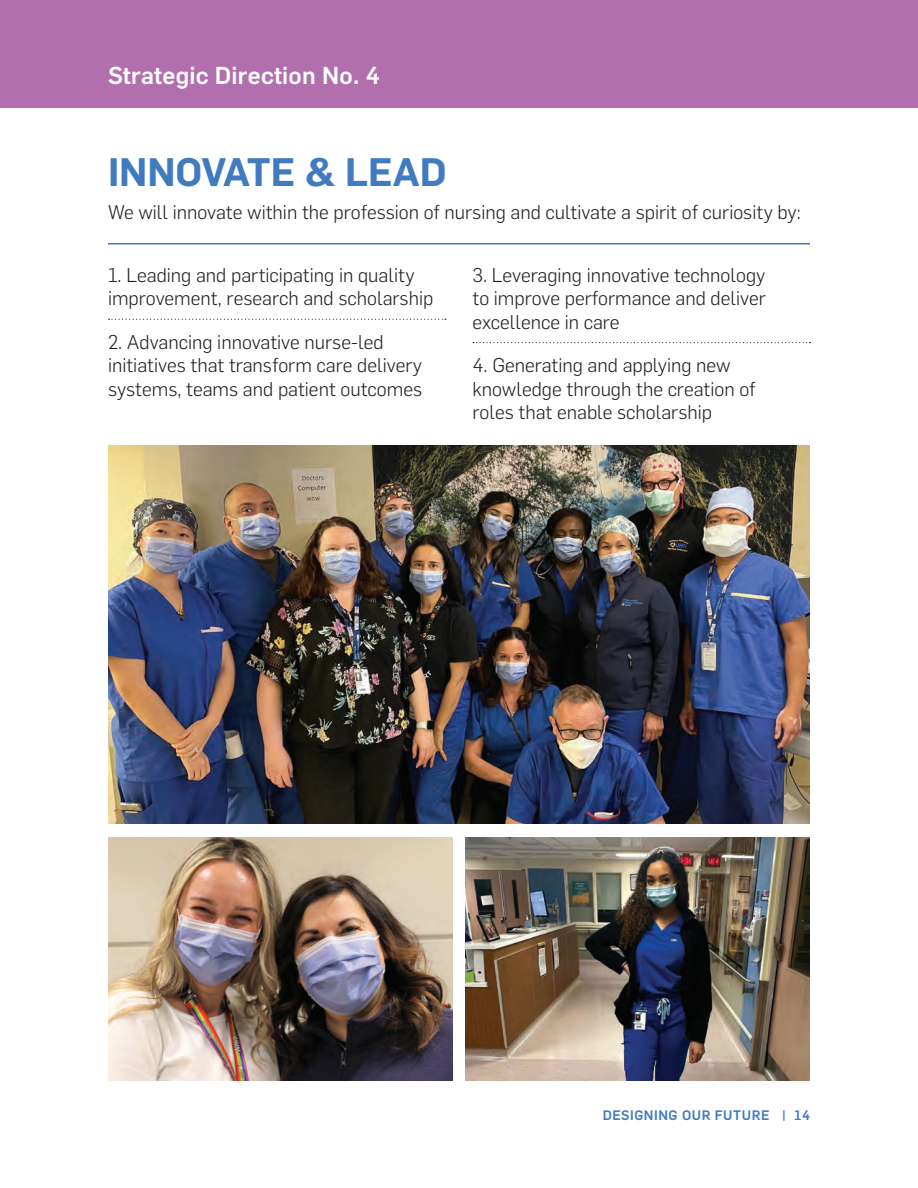
<style>
.page{position:relative;width:918px;height:1188px;background:#fff}
.page>*{position:absolute;margin:0;border:0;box-sizing:border-box;transform-origin:0 0}
.t1{font:600 39px "Flama";color:#417bbf}
.t2{font:500 24px "Flama";letter-spacing:.01em;color:#fff}
.t3{font:300 19.5px/23.4px "Flama";color:#231f20}
.t4{font:500 13.5px "Flama";letter-spacing:.04em;color:#417bbf}
</style>
<div class="page">
<svg style="left:473px;top:342px;width:337px;height:1px"></svg>
<svg style="left:109px;top:319px;width:337px;height:1px"></svg>
<img style="left:108px;top:837px;width:344px;height:243px">
<img style="left:466px;top:837px;width:344px;height:243px">
<img style="left:108px;top:446px;width:702px;height:378px">
<hr style="left:108px;top:243px;width:702px;height:1px;background:#417bbf">
<div style="left:0;top:0;width:918px;height:108px;background:#b26fae"></div>
<p class="t2" style="left:108px;top:58px;width:273px">Strategic Direction No. 4</p>
<p class="t1" style="left:108px;top:143px;width:340px">INNOVATE &amp; LEAD</p>
<p class="t3" style="left:108px;top:200px;width:694px">We will innovate within the profession of nursing and cultivate a spirit of curiosity by:</p>
<p class="t3" style="left:108px;top:262px;width:327px">1. Leading and participating in quality improvement, research and scholarship</p>
<p class="t3" style="left:108px;top:329px;width:316px">2. Advancing innovative nurse-led initiatives that transform care delivery systems, teams and patient outcomes</p>
<p class="t3" style="left:472px;top:262px;width:295px;text-align:justify">3. Leveraging innovative technology to improve performance and deliver excellence in care</p>
<p class="t3" style="left:472px;top:353px;width:285px">4. Generating and applying new knowledge through the creation of roles that enable scholarship</p>
<p class="t4" style="left:603px;top:1105px;width:209px">DESIGNING OUR FUTURE | 14</p>
</div>
